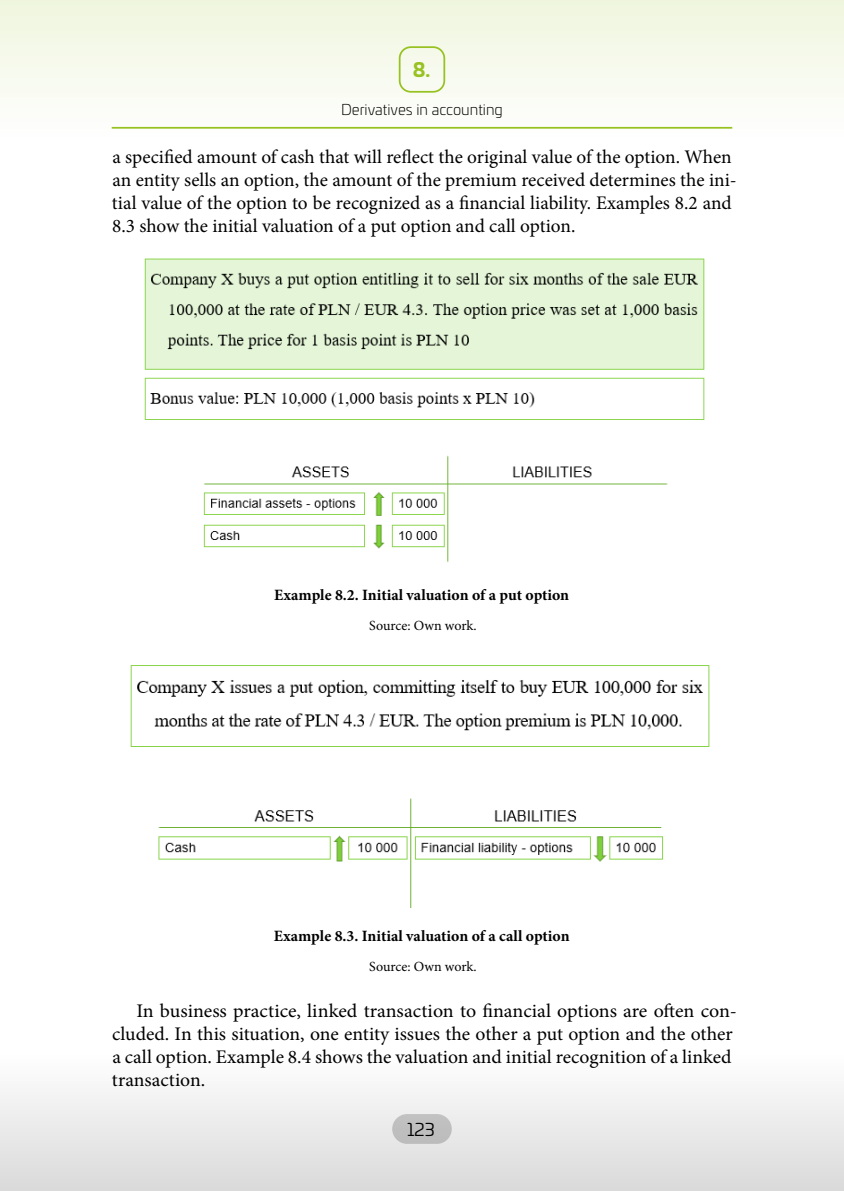
<style>
.page{position:relative;width:844px;height:1191px;background:#fff}
.page>*{position:absolute;margin:0;border:0;box-sizing:border-box;transform-origin:0 0}
.t1{font:19.25px/23.1px "Minion Pro";color:#000}
.t2{font:700 19.25px "Univia Pro";color:#97c221}
.t3{font:17.5px "Univia Pro";color:#000}
.t4{font:700 15.75px "Minion Pro";letter-spacing:-.005em;color:#000}
.t5{font:300 14.88px "Univia Pro";color:#000}
.t6{font:14px "Minion Pro";color:#000}
</style>
<div class="page">
<img style="left:144px;top:258px;width:561px;height:305px">
<img style="left:130px;top:665px;width:580px;height:242px">
<div style="left:0;top:1052px;width:843px;height:139px;background:linear-gradient(to bottom,#fff,#d9d9d9)"></div>
<div style="left:0;top:0;width:843px;height:139px;background:linear-gradient(to bottom,#f0f6e0,#fbfcf8)"></div>
<p class="t2" style="left:412px;top:55px;width:19px">8.</p>
<p class="t5" style="left:341px;top:99px;width:163px">Derivatives in accounting</p>
<p class="t1" style="left:112px;top:145px;width:626px">a specified amount of cash that will reflect the original value of the option. When an entity sells an option, the amount of the premium received determines the ini&shy;tial value of the option to be recognized as a financial liability. Examples 8.2 and 8.3 show the initial valuation of a put option and call option.</p>
<p class="t4" style="left:274px;top:584px;width:296px">Example 8.2. Initial valuation of a put option</p>
<p class="t6" style="left:369px;top:616px;width:109px">Source: Own work.</p>
<p class="t4" style="left:274px;top:925px;width:297px">Example 8.3. Initial valuation of a call option</p>
<p class="t6" style="left:369px;top:957px;width:109px">Source: Own work.</p>
<p class="t1" style="left:112px;top:999px;width:626px;text-indent:24px">In business practice, linked transaction to financial options are often con&shy;cluded. In this situation, one entity issues the other a put option and the other a call option. Example 8.4 shows the valuation and initial recognition of a linked transaction.</p>
<p class="t3" style="left:407px;top:1116px;width:29px">123</p>
</div>
